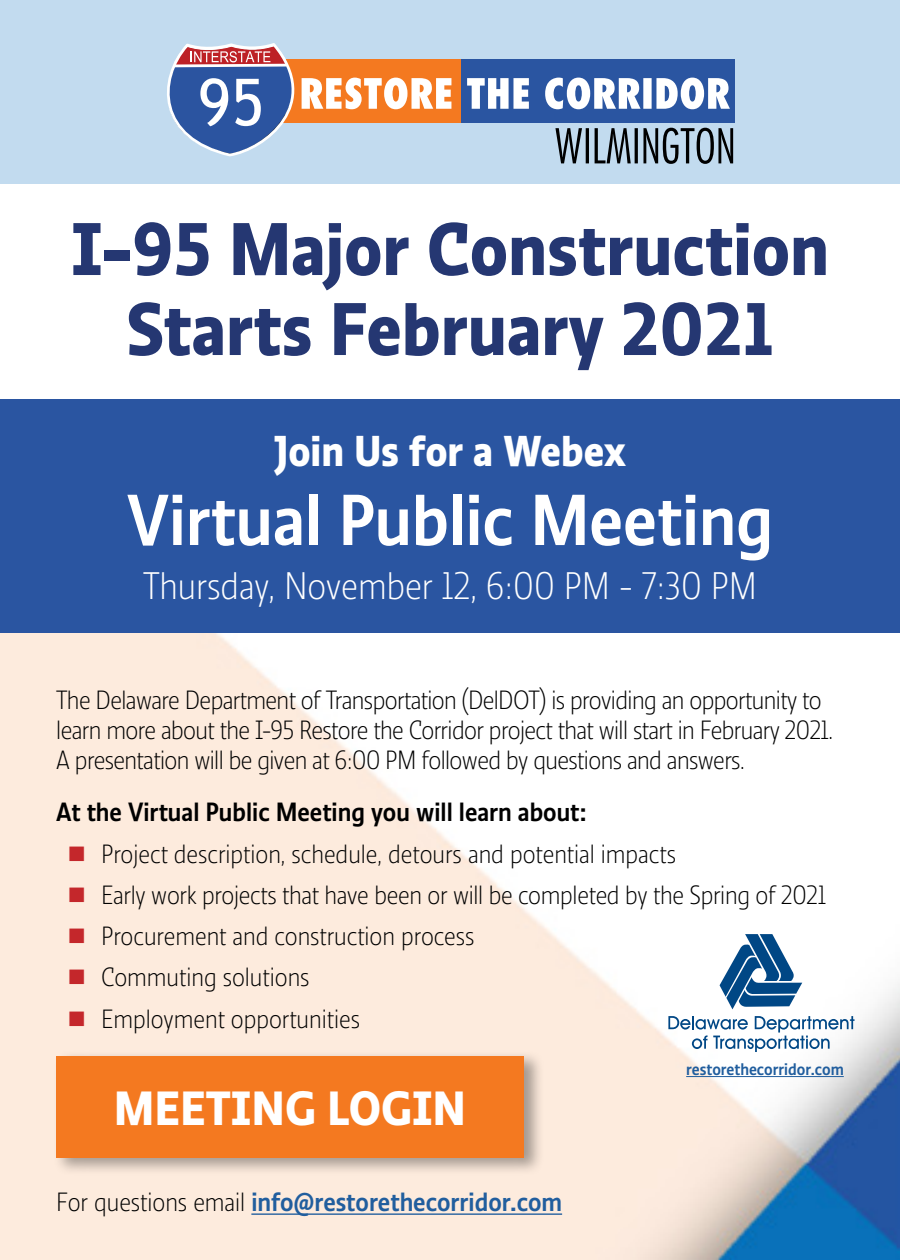
<style>
.page{position:relative;width:900px;height:1260px;background:#fff}
.page>*{position:absolute;margin:0;border:0;box-sizing:border-box;transform-origin:0 0}
.t1{font:700 77.5px/80px "Ratio Display";color:#253772;text-align:center}
.t2{font:500 75px "Ratio Display";color:#fff}
.t3{font:700 50px "Ratio Display";color:#fff}
.t4{font:700 45px "Ratio Display";color:#fff}
.t5{font:300 40px "Ratio Display";color:#fff}
.body{font:300 27.5px/30px "Ratio Display";letter-spacing:-.02em;color:#000}
.body-2{font:300 27.5px "Ratio Display";color:#000}
.body-3{font:500 27.5px "Ratio Display";color:#215e9e}
.body-4{font:500 27.5px "Ratio Display";color:#000}
.body-5{font:500 17.5px "Ratio Display";color:#215e9e}
.s1{font-weight:300;color:#000}
</style>
<div class="page">
<img style="left:0;top:632px;width:900px;height:628px">
<div style="left:0;top:0;width:900px;height:184px;background:#c2dbef"></div>
<svg style="left:167px;top:43px;width:566px;height:121px"></svg>
<div style="left:0;top:399px;width:900px;height:233px;background:#2a55a1"></div>
<hr style="left:251px;top:1213px;width:311px;height:2px;background:#215e9e">
<div style="left:54px;top:1051px;width:490px;height:125px;background:#000;opacity:.35"></div>
<div style="left:56px;top:1056px;width:468px;height:102px;background:#f47920"></div>
<svg style="left:720px;top:934px;width:82px;height:75px"></svg>
<svg style="left:668px;top:1016px;width:187px;height:36px"></svg>
<hr style="left:686px;top:1076px;width:158px;height:1px;background:#215e9e">
<svg style="left:70px;top:846px;width:14px;height:15px"></svg>
<svg style="left:70px;top:887px;width:14px;height:15px"></svg>
<svg style="left:70px;top:929px;width:14px;height:14px"></svg>
<svg style="left:70px;top:970px;width:14px;height:15px"></svg>
<svg style="left:70px;top:1011px;width:14px;height:15px"></svg>
<p class="t1" style="left:71px;top:208px;width:760px">I-95 Major Construction<br>Starts February 2021</p>
<p class="t4" style="left:274px;top:423px;width:354px">Join Us for a Webex</p>
<p class="t2" style="left:127px;top:476px;width:648px">Virtual Public Meeting</p>
<p class="t5" style="left:143px;top:564px;width:615px">Thursday, November 12, 6:00 PM - 7:30 PM</p>
<p class="body" style="left:56px;top:686px;width:778px">The Delaware Department of Transportation (DelDOT) is providing an opportunity to learn more about the I-95 Restore the Corridor project that will start in February 2021.<br>A presentation will be given at 6:00 PM followed by questions and answers.</p>
<p class="body-4" style="left:56px;top:796px;width:532px">At the Virtual Public Meeting you will learn about:</p>
<p class="body-2" style="left:101px;top:839px;width:576px">Project description, schedule, detours and potential impacts</p>
<p class="body" style="left:101px;top:881px;width:726px">Early work projects that have been or will be completed by the Spring of 2021</p>
<p class="body-2" style="left:101px;top:921px;width:375px">Procurement and construction process</p>
<p class="body-2" style="left:101px;top:963px;width:210px">Commuting solutions</p>
<p class="body-2" style="left:101px;top:1004px;width:260px">Employment opportunities</p>
<p class="t3" style="left:114px;top:1077px;width:354px">MEETING LOGIN</p>
<p class="body-3" style="left:56px;top:1186px;width:507px"><span class="s1">For questions email</span> info@restorethecorridor.com</p>
<p class="body-5" style="left:686px;top:1059px;width:159px">restorethecorridor.com</p>
</div>
